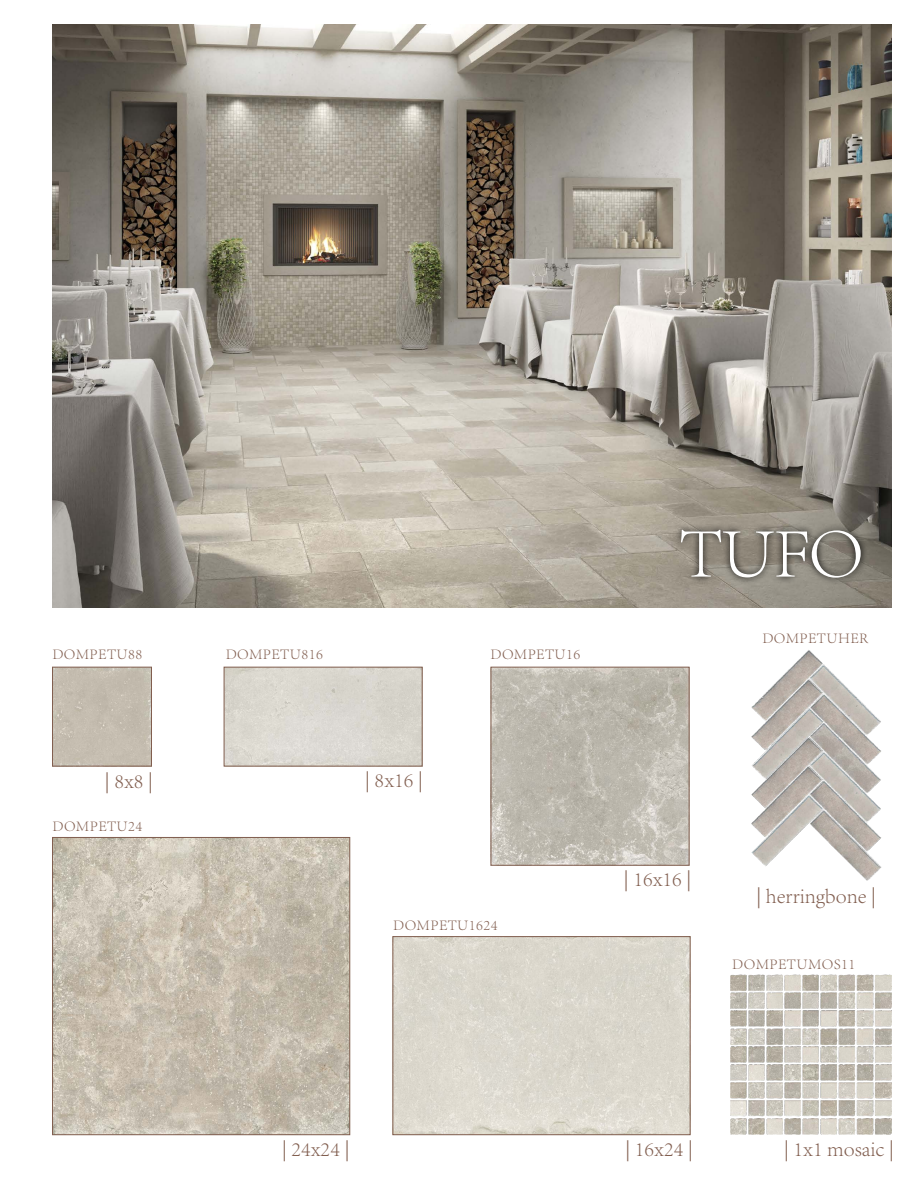
<style>
.page{position:relative;width:918px;height:1188px;background:#fff}
.page>*{position:absolute;margin:0;border:0;box-sizing:border-box;transform-origin:0 0}
.t1{font:300 72px "Adobe Song Std";color:#fff}
.t2{font:300 21px "Adobe Song Std";color:#815e4f}
.t3{font:300 15px "Adobe Song Std";letter-spacing:.025em;color:#815e4f}
</style>
<div class="page">
<img style="left:52px;top:24px;width:840px;height:584px">
<svg style="left:674px;top:523px;width:194px;height:62px;background:#807a70"></svg>
<img style="left:54px;top:839px;width:294px;height:294px">
<div style="left:52px;top:837px;width:298px;height:298px;border:1px solid #815e4f"></div>
<img style="left:395px;top:939px;width:293px;height:194px">
<div style="left:393px;top:937px;width:297px;height:198px;border:1px solid #815e4f"></div>
<img style="left:493px;top:669px;width:194px;height:194px">
<div style="left:491px;top:667px;width:198px;height:198px;border:1px solid #815e4f"></div>
<img style="left:226px;top:669px;width:194px;height:95px">
<div style="left:224px;top:667px;width:198px;height:99px;border:1px solid #815e4f"></div>
<div style="left:54px;top:669px;width:96px;height:95px;background:#c4bcaf"></div>
<div style="left:52px;top:667px;width:100px;height:99px;border:1px solid #815e4f"></div>
<img style="left:731px;top:974px;width:160px;height:161px">
<img style="left:751px;top:650px;width:131px;height:231px">
<p class="t3" style="left:52px;top:646px;width:91px">DOMPETU88</p>
<p class="t3" style="left:226px;top:646px;width:99px">DOMPETU816</p>
<p class="t3" style="left:491px;top:646px;width:91px">DOMPETU16</p>
<h2 class="t2" style="left:105px;top:769px;width:50px">| 8x8 |</h2>
<h2 class="t2" style="left:365px;top:768px;width:60px">| 8x16 |</h2>
<p class="t3" style="left:53px;top:817px;width:91px">DOMPETU24</p>
<p class="t3" style="left:393px;top:917px;width:106px">DOMPETU1624</p>
<h1 class="t1" style="left:679px;top:511px;width:186px">TUFO</h1>
<p class="t3" style="left:762px;top:629px;width:108px">DOMPETUHER</p>
<h2 class="t2" style="left:624px;top:867px;width:70px">| 16x16 |</h2>
<h2 class="t2" style="left:756px;top:884px;width:122px">| herringbone |</h2>
<p class="t3" style="left:732px;top:956px;width:125px">DOMPETUMOS11</p>
<h2 class="t2" style="left:282px;top:1137px;width:70px">| 24x24 |</h2>
<h2 class="t2" style="left:625px;top:1137px;width:70px">| 16x24 |</h2>
<h2 class="t2" style="left:784px;top:1137px;width:112px">| 1x1 mosaic |</h2>
</div>
